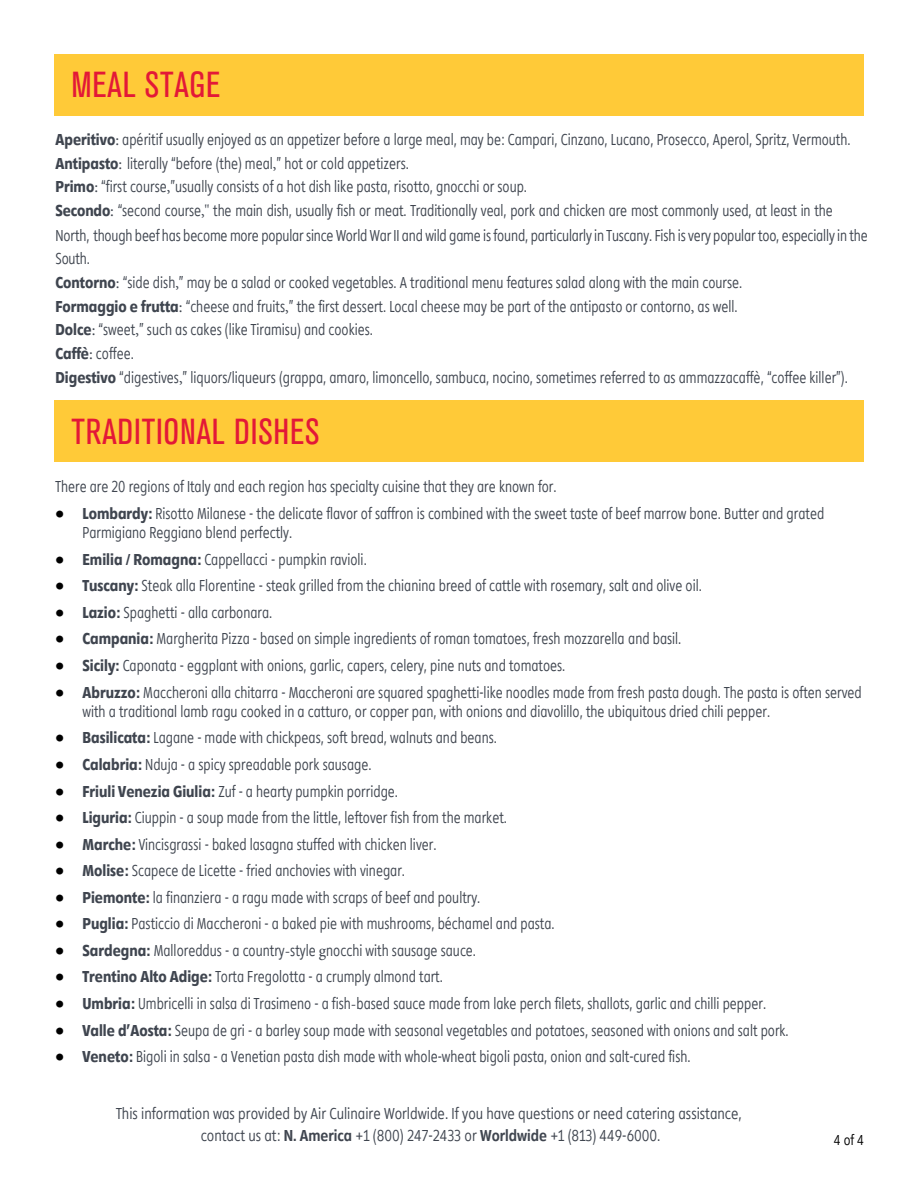
<style>
.page{position:relative;width:918px;height:1188px;background:#fff}
.page>*{position:absolute;margin:0;border:0;box-sizing:border-box;transform-origin:0 0}
.t1{font:condensed 36px "Akzidenz Grotesk BE";letter-spacing:.025em;color:#e31837}
.t2{font:condensed 36px "Akzidenz Grotesk BE";color:#e31837}
.t3{font:100 16.5px/23.9px "Diamanti Condensed EF";color:#3f454f;scale:.95 1}
.t4{font:100 16.5px/22.5px "Diamanti Condensed EF";color:#3f454f;text-align:center}
.t5{font:100 15px "Diamanti Condensed EF";color:#000}
.s1{font-weight:500}
.s2{font-family:"Minion Pro";font-weight:400}
.s3{font-weight:500;color:#000}
.s4{font-weight:400}
</style>
<div class="page">
<div style="left:54px;top:400px;width:810px;height:62px;background:#ffca38"></div>
<div style="left:54px;top:54px;width:810px;height:61px;background:#ffca38"></div>
<h1 class="t2" style="left:57px;top:53px;width:160px">Meal Schedule</h1>
<h1 class="t1" style="left:71px;top:65px;width:151px">MEAL STAGE</h1>
<p class="t3" style="left:55px;top:128px;width:857px"><span class="s1">Aperitivo</span><span class="s2">:</span> apéritif usually enjoyed as an appetizer before a large meal, may be: Campari, Cinzano, Lucano, Prosecco, Aperol, Spritz, Vermouth.<br><span class="s1">Antipasto</span><span class="s2">:</span> literally “before (the) meal<span class="s2">,</span>” hot or cold appetizers.<br><span class="s1">Primo</span><span class="s2">:</span> “first course<span class="s2">,</span>”usually consists of a hot dish like pasta, risotto, gnocchi or soup.<br><span class="s1">Secondo</span><span class="s2">:</span> “second course<span class="s2">,"</span> the main dish, usually fish or meat. Traditionally veal, pork and chicken are most commonly used, at least in the North, though beef has become more popular since World War II and wild game is found, particularly in Tuscany. Fish is very popular too, especially in the South.<br><span class="s1">Contorno</span><span class="s2">:</span> “side dish<span class="s2">,</span>” may be a salad or cooked vegetables. A traditional menu features salad along with the main course.<br><span class="s1">Formaggio e frutta</span><span class="s2">:</span> “cheese and fruits<span class="s2">,</span>” the first dessert. Local cheese may be part of the antipasto or contorno<span class="s2">,</span> as well.<br><span class="s1">Dolce</span><span class="s2">:</span> “sweet<span class="s2">,</span>” such as cakes (like Tiramisu) and cookies.<br><span class="s1">Caffè</span><span class="s2">:</span> coffee.<br><span class="s1">Digestivo</span> “digestives<span class="s2">,</span>” liquors/liqueurs (grappa, amaro, limoncello, sambuca, nocino, sometimes referred to as ammazzacaffè, “coffee killer”).</p>
<h1 class="t1" style="left:71px;top:412px;width:250px">TRADITIONAL DISHES</h1>
<p class="t3" style="left:56px;top:475px;width:529px">There are 20 regions of Italy and each region has specialty cuisine that they are known for.</p>
<p class="t3" style="left:82px;top:504px;width:782px;line-height:19.4px;text-indent:-27px"><span class="s3">•</span> <span class="s1">Lombardy:</span> Risotto Milanese - the delicate flavor of saffron is combined with the sweet taste of beef marrow bone. Butter and grated<br>Parmigiano Reggiano blend perfectly.</p>
<p class="t3" style="left:55px;top:548px;width:329px"><span class="s3">•</span> <span class="s1">Emilia / Romagna:</span> Cappellacci - pumpkin ravioli.</p>
<p class="t3" style="left:55px;top:574px;width:682px"><span class="s3">•</span> <span class="s1">Tuscany:</span> Steak alla Florentine - steak grilled from the chianina breed of cattle with rosemary, salt and olive oil.</p>
<p class="t3" style="left:55px;top:601px;width:230px"><span class="s3">•</span> <span class="s1">Lazio:</span> Spaghetti - alla carbonara.</p>
<p class="t3" style="left:55px;top:627px;width:660px"><span class="s3">•</span> <span class="s1">Campania:</span> Margherita Pizza - based on simple ingredients of roman tomatoes, fresh mozzarella and basil.</p>
<p class="t3" style="left:55px;top:654px;width:538px"><span class="s3">•</span> <span class="s1">Sicily:</span> Caponata - eggplant with onions, garlic, capers, celery, pine nuts and tomatoes.</p>
<p class="t3" style="left:82px;top:683px;width:822px;line-height:19.4px;text-indent:-27px"><span class="s3">•</span> <span class="s1">Abruzzo:</span> Maccheroni alla chitarra - Maccheroni are squared spaghetti-like noodles made from fresh pasta dough. The pasta is often served with a traditional lamb ragu cooked in a catturo, or copper pan, with onions and diavolillo, the ubiquitous dried chili pepper.</p>
<p class="t3" style="left:55px;top:726px;width:466px"><span class="s3">•</span> <span class="s1">Basilicata:</span> Lagane - made with chickpeas, soft bread, walnuts and beans.</p>
<p class="t3" style="left:55px;top:753px;width:334px"><span class="s3">•</span> <span class="s1">Calabria:</span> Nduja - a spicy spreadable pork sausage.</p>
<p class="t3" style="left:55px;top:780px;width:362px"><span class="s3">•</span> <span class="s1">Friuli Venezia Giulia:</span> Zuf - a hearty pumpkin porridge.</p>
<p class="t3" style="left:55px;top:806px;width:477px"><span class="s3">•</span> <span class="s1">Liguria:</span> Ciuppin - a soup made from the little, leftover fish from the market.</p>
<p class="t3" style="left:55px;top:833px;width:403px"><span class="s3">•</span> <span class="s1">Marche:</span> Vincisgrassi - baked lasagna stuffed with chicken liver.</p>
<p class="t3" style="left:55px;top:859px;width:369px"><span class="s3">•</span> <span class="s1">Molise:</span> Scapece de Licette - fried anchovies with vinegar.</p>
<p class="t3" style="left:55px;top:886px;width:449px"><span class="s3">•</span> <span class="s1">Piemonte:</span> la finanziera - a ragu made with scraps of beef and poultry.</p>
<p class="t3" style="left:55px;top:912px;width:527px"><span class="s3">•</span> <span class="s1">Puglia:</span> Pasticcio di Maccheroni - a baked pie with mushrooms, béchamel and pasta.</p>
<p class="t3" style="left:55px;top:939px;width:444px"><span class="s3">•</span> <span class="s1">Sardegna:</span> Malloreddus - a country<span class="s2">-</span>style <span class="s2">g</span>nocchi with sausage sauce.</p>
<p class="t3" style="left:55px;top:965px;width:409px"><span class="s3">•</span> <span class="s1">Trentino Alto Adige:</span> Torta Fregolotta - a crumply almond tart.</p>
<p class="t3" style="left:55px;top:992px;width:750px"><span class="s3">•</span> <span class="s1">Umbria:</span> Umbricelli in salsa di Trasimeno - a fish<span class="s2">-</span>based sauce made from lake perch filets, shallots, garlic and chilli pepper.</p>
<p class="t3" style="left:55px;top:1018px;width:773px"><span class="s3">•</span> <span class="s1">Valle d’Aosta:</span> Seupa de gri - a barley soup made with seasonal vegetables and potatoes, seasoned with onions and salt pork.</p>
<p class="t3" style="left:55px;top:1045px;width:670px"><span class="s3">•</span> <span class="s1">Veneto:</span> Bigoli in salsa - a Venetian pasta dish made with whole-wheat bigoli pasta, onion and salt-cured fish.</p>
<p class="t4" style="left:116px;top:1102px;width:627px">This information was provided by Air Culinaire Worldwide. If you have questions or need catering assistance, contact us at: <span class="s4">N. America</span> +1 (800) 247-2433 or <span class="s4">Worldwide</span> +1 (813) 449-6000.</p>
<p class="t5" style="left:834px;top:1132px;width:32px">4 of 4</p>
</div>
